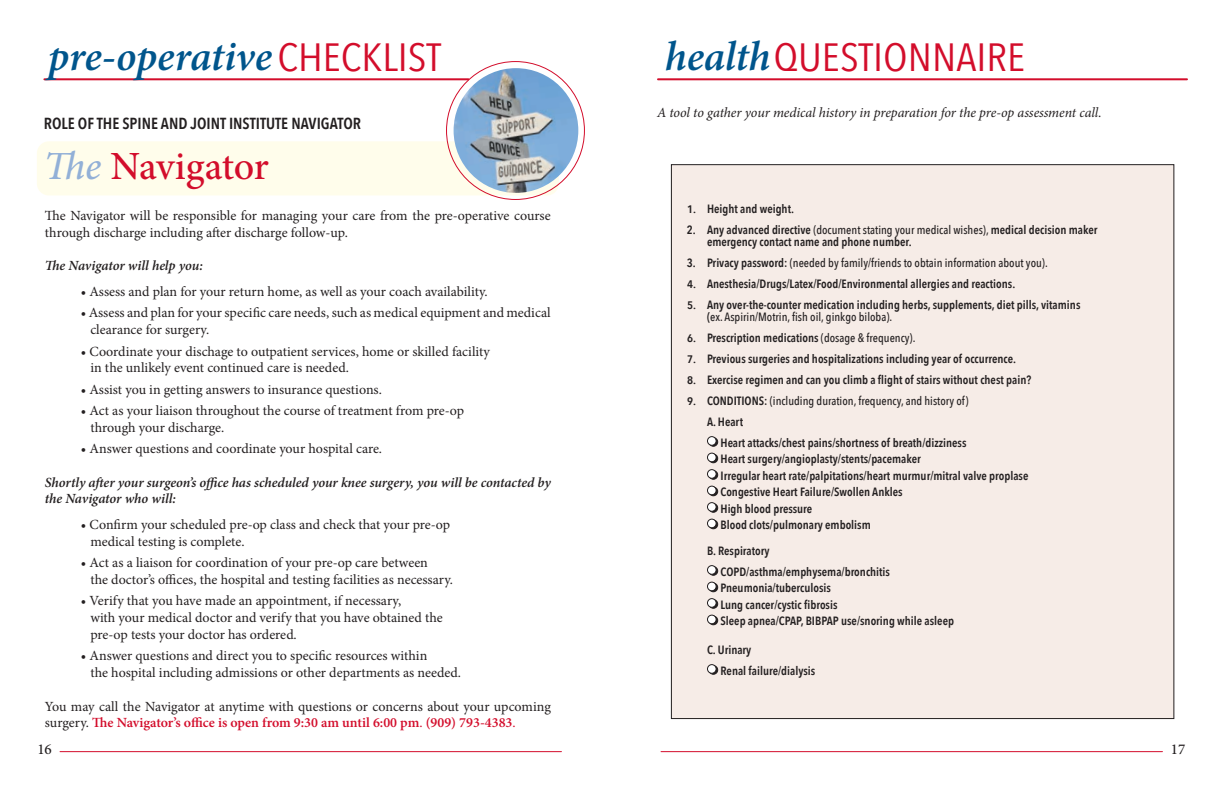
<style>
.page{position:relative;width:1224px;height:792px;background:#fff}
.page>*{position:absolute;margin:0;border:0;box-sizing:border-box;transform-origin:0 0}
.t1{font:italic 600 42px "Minion Pro";letter-spacing:-.005em;color:#00558c}
.t2{font:500 40px "Minion Pro";letter-spacing:-.01em;color:#d30d2b}
.t3{font:39.3px "Avenir Next Condensed";color:#d30d2b;scale:1.1 1}
.t4{font:600 16px "Avenir Next Condensed";color:#231f20}
.t5{font:500 15px "Minion Pro";color:#231f20}
.t6{font:14px/16.8px "Minion Pro";letter-spacing:-.005em;color:#231f20}
.t7{font:italic 600 14px/16.8px "Minion Pro";letter-spacing:-.005em;color:#231f20}
.t8{font:italic 14px "Minion Pro";letter-spacing:-.01em;color:#231f20}
.t9{font:600 12px/16.5px "Avenir Next Condensed";color:#231f20}
.t10{font:500 12px/21px "Avenir Next Condensed";color:#231f20}
.s1{font-family:"Avenir Next Condensed";font-weight:400;font-style:normal;font-size:39.3px;color:#d30d2b}
.s2{font-style:italic;color:#92b0d7}
.s3{font-weight:600;color:#d30d2b}
.s4{color:#d30d2b}
.s5{font-family:"Minion Pro";font-weight:600;font-style:italic;font-size:42px;color:#00558c}
.s6{font-size:10.9px}
.s7{font-weight:500}
.s8{font-weight:600}
.s9{font-weight:600;font-size:10.9px}
</style>
<div class="page">
<hr style="left:60px;top:751px;width:501px;height:1px;background:#d30d2b">
<hr style="left:661px;top:751px;width:501px;height:1px;background:#d30d2b">
<div style="left:37px;top:141px;width:522px;height:55px;background:#fffdeb;border-radius:12px"></div>
<hr style="left:44px;top:78px;width:424px;height:2px;background:#d30d2b">
<img style="left:454px;top:68px;width:124px;height:125px;border-radius:62px">
<hr style="left:658px;top:78px;width:529px;height:2px;background:#d30d2b">
<div style="left:671px;top:165px;width:503px;height:554px;background:#f6ece7"></div>
<div style="left:709px;top:437px;width:9px;height:10px;border:1px solid #231f20;border-radius:50%"></div>
<div style="left:708px;top:437px;width:8px;height:8px;background:#fff;border-radius:50%"></div>
<div style="left:707px;top:436px;width:10px;height:10px;border:1px solid #231f20;border-radius:50%"></div>
<div style="left:709px;top:454px;width:9px;height:9px;border:1px solid #231f20;border-radius:50%"></div>
<div style="left:708px;top:453px;width:8px;height:9px;background:#fff;border-radius:50%"></div>
<div style="left:707px;top:453px;width:10px;height:9px;border:1px solid #231f20;border-radius:50%"></div>
<div style="left:709px;top:470px;width:9px;height:10px;border:1px solid #231f20;border-radius:50%"></div>
<div style="left:708px;top:470px;width:8px;height:8px;background:#fff;border-radius:50%"></div>
<div style="left:707px;top:469px;width:10px;height:10px;border:1px solid #231f20;border-radius:50%"></div>
<div style="left:709px;top:487px;width:9px;height:9px;border:1px solid #231f20;border-radius:50%"></div>
<div style="left:708px;top:486px;width:8px;height:9px;background:#fff;border-radius:50%"></div>
<div style="left:707px;top:486px;width:10px;height:9px;border:1px solid #231f20;border-radius:50%"></div>
<div style="left:709px;top:503px;width:9px;height:10px;border:1px solid #231f20;border-radius:50%"></div>
<div style="left:708px;top:503px;width:8px;height:8px;background:#fff;border-radius:50%"></div>
<div style="left:707px;top:502px;width:10px;height:10px;border:1px solid #231f20;border-radius:50%"></div>
<div style="left:709px;top:520px;width:9px;height:9px;border:1px solid #231f20;border-radius:50%"></div>
<div style="left:708px;top:519px;width:8px;height:9px;background:#fff;border-radius:50%"></div>
<div style="left:707px;top:519px;width:10px;height:9px;border:1px solid #231f20;border-radius:50%"></div>
<div style="left:709px;top:566px;width:9px;height:10px;border:1px solid #231f20;border-radius:50%"></div>
<div style="left:708px;top:566px;width:8px;height:8px;background:#fff;border-radius:50%"></div>
<div style="left:707px;top:565px;width:10px;height:10px;border:1px solid #231f20;border-radius:50%"></div>
<div style="left:709px;top:583px;width:9px;height:9px;border:1px solid #231f20;border-radius:50%"></div>
<div style="left:708px;top:582px;width:8px;height:9px;background:#fff;border-radius:50%"></div>
<div style="left:707px;top:582px;width:10px;height:9px;border:1px solid #231f20;border-radius:50%"></div>
<div style="left:709px;top:599px;width:9px;height:10px;border:1px solid #231f20;border-radius:50%"></div>
<div style="left:708px;top:599px;width:8px;height:8px;background:#fff;border-radius:50%"></div>
<div style="left:707px;top:598px;width:10px;height:10px;border:1px solid #231f20;border-radius:50%"></div>
<div style="left:709px;top:616px;width:9px;height:9px;border:1px solid #231f20;border-radius:50%"></div>
<div style="left:708px;top:615px;width:8px;height:9px;background:#fff;border-radius:50%"></div>
<div style="left:707px;top:615px;width:10px;height:9px;border:1px solid #231f20;border-radius:50%"></div>
<div style="left:709px;top:665px;width:9px;height:10px;border:1px solid #231f20;border-radius:50%"></div>
<div style="left:708px;top:665px;width:8px;height:8px;background:#fff;border-radius:50%"></div>
<div style="left:707px;top:664px;width:10px;height:10px;border:1px solid #231f20;border-radius:50%"></div>
<h1 class="t1" style="left:48px;top:27px;width:394px">pre-operative <span class="s1">CHECKLIST</span></h1>
<p class="t4" style="left:44px;top:109px;width:319px">ROLE OF THE SPINE AND JOINT INSTITUTE NAVIGATOR</p>
<h2 class="t2" style="left:44px;top:139px;width:227px"><span class="s2">The</span> Navigator</h2>
<p class="t6" style="left:45px;top:207px;width:507px">The Navigator will be responsible for managing your care from the pre-operative course through discharge including after discharge follow-up.</p>
<p class="t7" style="left:45px;top:257px;width:160px">The Navigator will help you:</p>
<p class="t6" style="left:81px;top:283px;width:408px">• Assess and plan for your return home, as well as your coach availability.</p>
<p class="t6" style="left:90px;top:305px;width:462px;text-indent:-10px">• Assess and plan for your specific care needs, such as medical equipment and medical clearance for surgery.</p>
<p class="t6" style="left:90px;top:343px;width:401px;text-indent:-10px">• Coordinate your dischage to outpatient services, home or skilled facility in the unlikely event continued care is needed.</p>
<p class="t6" style="left:81px;top:381px;width:303px">• Assist you in getting answers to insurance questions.</p>
<p class="t6" style="left:90px;top:402px;width:375px;text-indent:-10px">• Act as your liaison throughout the course of treatment from pre-op through your discharge.</p>
<p class="t6" style="left:81px;top:440px;width:303px">• Answer questions and coordinate your hospital care.</p>
<p class="t7" style="left:45px;top:474px;width:507px">Shortly after your surgeon’s office has scheduled your knee surgery, you will be contacted by the Navigator who will:</p>
<p class="t6" style="left:90px;top:516px;width:361px;text-indent:-10px">• Confirm your scheduled pre-op class and check that your pre-op medical testing is complete.</p>
<p class="t6" style="left:90px;top:555px;width:364px;text-indent:-10px">• Act as a liaison for coordination of your pre-op care between<br>the doctor’s offices, the hospital and testing facilities as necessary.</p>
<p class="t6" style="left:90px;top:593px;width:354px;text-indent:-10px">• Verify that you have made an appointment, if necessary,<br>with your medical doctor and verify that you have obtained the pre-op tests your doctor has ordered.</p>
<p class="t6" style="left:90px;top:647px;width:372px;text-indent:-10px">• Answer questions and direct you to specific resources within<br>the hospital including admissions or other departments as needed.</p>
<p class="t6" style="left:45px;top:698px;width:508px">You may call the Navigator at anytime with questions or concerns about your upcoming surgery. <span class="s3">The Navigator’s office is open from 9:30 am until 6:00 pm</span><span class="s4">.</span> <span class="s3">(909) 793-4383</span><span class="s4">.</span></p>
<h3 class="t3" style="left:665px;top:23px;width:329px"><span class="s5">health</span>QUESTIONNAIRE</h3>
<p class="t8" style="left:657px;top:103px;width:446px">A tool to gather your medical history in preparation for the pre-op assessment call.</p>
<p class="t9" style="left:687px;top:200px;width:109px"><span class="s6">1.</span> Height and weight.</p>
<p class="t9" style="left:707px;top:223px;width:392px;line-height:12px;text-indent:-20px">2. Any advanced directive <span class="s7">(document stating your medical wishes),</span> medical decision maker emergency contact name and phone number.</p>
<p class="t10" style="left:687px;top:252px;width:362px"><span class="s8">3. Privacy password:</span> (needed by family/friends to obtain information about you).</p>
<p class="t9" style="left:687px;top:275px;width:330px"><span class="s6">4.</span> Anesthesia/Drugs/Latex/Food/Environmental allergies and reactions.</p>
<p class="t9" style="left:707px;top:298px;width:375px;line-height:12px;text-indent:-20px"><span class="s6">5.</span> Any over-the-counter medication including herbs, supplements, diet pills, vitamins (<span class="s7">ex. Aspirin/Motrin, fish oil, ginkgo biloba).</span></p>
<p class="t9" style="left:687px;top:329px;width:230px"><span class="s6">6.</span> Prescription medications <span class="s7">(dosage &amp; frequency).</span></p>
<p class="t9" style="left:687px;top:350px;width:331px"><span class="s6">7.</span> Previous surgeries and hospitalizations including year of occurrence.</p>
<p class="t9" style="left:687px;top:371px;width:346px"><span class="s6">8.</span> Exercise regimen and can you climb a flight of stairs without chest pain?</p>
<p class="t10" style="left:707px;top:390px;width:263px;text-indent:-20px"><span class="s9">9.</span> <span class="s8">CONDITIONS:</span> (including duration, frequency, and history of)<br><span class="s8">A. Heart</span></p>
<p class="t9" style="left:721px;top:434px;width:309px">Heart attacks/chest pains/shortness of breath/dizziness<br>Heart surgery/angioplasty/stents/pacemaker<br>Irregular heart rate/palpitations/heart murmur/mitral valve proplase Congestive Heart Failure/Swollen Ankles<br>High blood pressure<br>Blood clots/pulmonary embolism</p>
<p class="t9" style="left:721px;top:540px;width:171px;line-height:21px;text-indent:-14px">B. Respiratory<br>COPD/asthma/emphysema/bronchitis</p>
<p class="t9" style="left:721px;top:579px;width:235px">Pneumonia/tuberculosis<br>Lung cancer/cystic fibrosis<br>Sleep apnea/CPAP, BIBPAP use/snoring while asleep</p>
<p class="t9" style="left:721px;top:639px;width:96px;line-height:21px;text-indent:-14px">C. Urinary<br>Renal failure/dialysis</p>
<p class="t5" style="left:37px;top:739px;width:16px">16</p>
<p class="t5" style="left:1171px;top:739px;width:16px">17</p>
</div>
